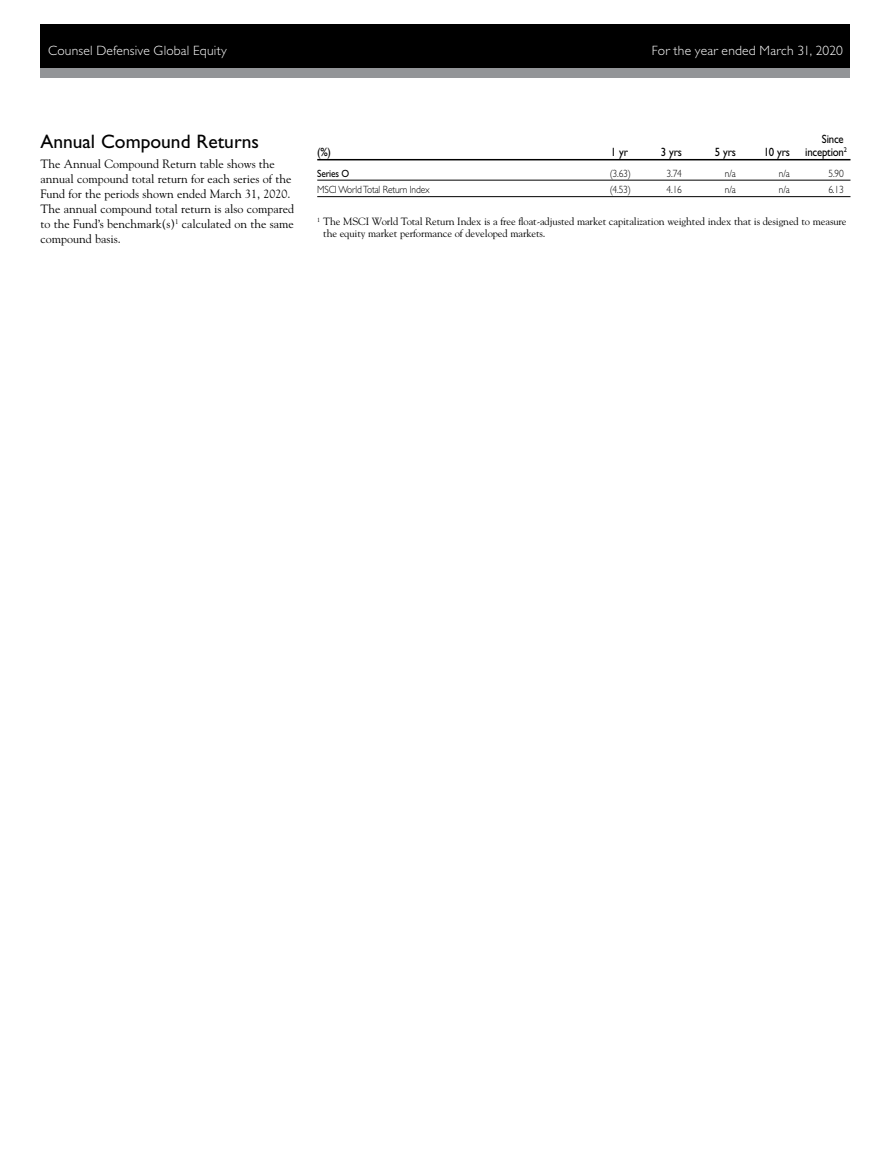
<style>
.page{position:relative;width:891px;height:1161px;background:#fff}
.page>*{position:absolute;margin:0;border:0;box-sizing:border-box;transform-origin:0 0}
.Subhead_Bold{font:19.5px "Gill Sans Std";color:#000}
.t1{font:300 13.5px "Gill Sans Std";letter-spacing:.015em;color:#fff}
.Body_Copy{font:12px/15px "Goudy Std";color:#000}
.t2{font:12px "Gill Sans Std";letter-spacing:-.02em;color:#000;scale:.9 1}
.Definition_copy{font:10.5px/12px "Goudy Std";letter-spacing:-.01em;color:#000}
.Ann_Comp_Rtn_Table{font:300 10.5px "Gill Sans Std";letter-spacing:-.02em;color:#000;scale:.9 1}
.Ann_Comp_Rtn_Table-2{font:10.5px "Gill Sans Std";letter-spacing:-.02em;color:#000;scale:.9 1}
</style>
<div class="page">
<div style="left:40px;top:24px;width:810px;height:52px;background:#000"></div>
<div style="left:40px;top:68px;width:810px;height:10px;background:#939598"></div>
<hr style="left:317px;top:159px;width:533px;height:1px;background:#000">
<hr style="left:317px;top:180px;width:533px;height:1px;background:#000">
<hr style="left:317px;top:196px;width:533px;height:1px;background:#000">
<p class="t1" style="left:48px;top:43px;width:180px">Counsel Defensive Global Equity</p>
<p class="t1" style="left:652px;top:43px;width:193px">For the year ended March 31, 2020</p>
<p class="Subhead_Bold" style="left:40px;top:131px;width:220px">Annual Compound Returns</p>
<p class="Body_Copy" style="left:40px;top:156px;width:255px">The Annual Compound Return table shows the annual compound total return for each series of the Fund for the periods shown ended March 31, 2020.<br>The annual compound total return is also compared to the Fund’s benchmark(s)<sup>1</sup> calculated on the same compound basis.</p>
<p class="t2" style="left:822px;top:132px;width:26px">Since</p>
<p class="t2" style="left:317px;top:145px;width:17px">(%)</p>
<p class="t2" style="left:611px;top:145px;width:20px">1 yr</p>
<p class="t2" style="left:661px;top:145px;width:25px">3 yrs</p>
<p class="t2" style="left:715px;top:145px;width:25px">5 yrs</p>
<p class="t2" style="left:764px;top:145px;width:31px">10 yrs</p>
<p class="t2" style="left:805px;top:145px;width:48px">inception<sup>2</sup></p>
<p class="Ann_Comp_Rtn_Table-2" style="left:317px;top:167px;width:37px">Series O</p>
<p class="Ann_Comp_Rtn_Table" style="left:610px;top:168px;width:25px">(3.63)</p>
<p class="Ann_Comp_Rtn_Table" style="left:667px;top:168px;width:18px">3.74</p>
<p class="Ann_Comp_Rtn_Table" style="left:725px;top:168px;width:14px">n/a</p>
<p class="Ann_Comp_Rtn_Table" style="left:779px;top:168px;width:14px">n/a</p>
<p class="Ann_Comp_Rtn_Table" style="left:828px;top:168px;width:18px">5.90</p>
<p class="Ann_Comp_Rtn_Table" style="left:317px;top:184px;width:126px">MSCI World Total Return Index</p>
<p class="Ann_Comp_Rtn_Table" style="left:610px;top:184px;width:25px">(4.53)</p>
<p class="Ann_Comp_Rtn_Table" style="left:667px;top:184px;width:18px">4.16</p>
<p class="Ann_Comp_Rtn_Table" style="left:725px;top:184px;width:14px">n/a</p>
<p class="Ann_Comp_Rtn_Table" style="left:779px;top:184px;width:14px">n/a</p>
<p class="Ann_Comp_Rtn_Table" style="left:828px;top:184px;width:18px">6.13</p>
<p class="Definition_copy" style="left:323px;top:216px;width:525px;text-indent:-6px"><sup>1</sup> The MSCI World Total Return Index is a free float-adjusted market capitalization weighted index that is designed to measure the equity market performance of developed markets.</p>
</div>
